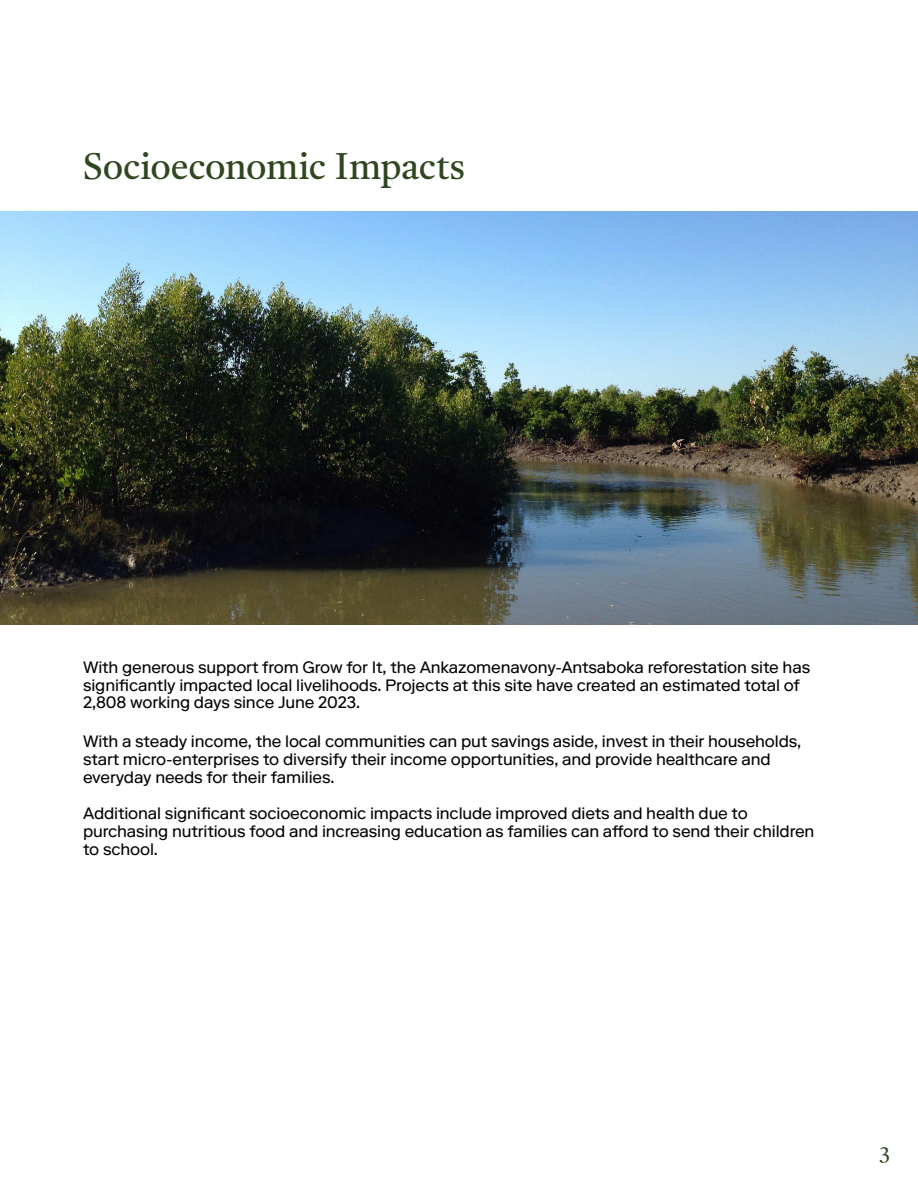
<style>
.page{position:relative;width:918px;height:1188px;background:#fff}
.page>*{position:absolute;margin:0;border:0;box-sizing:border-box;transform-origin:0 0}
.t1{font:36px "Tiro Bangla";letter-spacing:-.005em;color:#304620}
.t2{font:20.1px "Tiro Bangla";color:#30461f}
.t3{font:16.5px/18px "Riforma LL";letter-spacing:-.01em;color:#040503}
</style>
<div class="page">
<img style="left:0;top:212px;width:918px;height:413px">
<p class="t1" style="left:83px;top:139px;width:383px">Socioeconomic Impacts</p>
<p class="t3" style="left:83px;top:658px;width:729px">With generous support from Grow for It, the Ankazomenavony-Antsaboka reforestation site has significantly impacted local livelihoods. Projects at this site have created an estimated total of</p>
<p class="t3" style="left:83px;top:693px;width:279px">2,808 working days since June 2023.</p>
<p class="t3" style="left:83px;top:732px;width:720px">With a steady income, the local communities can put savings aside, invest in their households, start micro-enterprises to diversify their income opportunities, and provide healthcare and everyday needs for their families.</p>
<p class="t3" style="left:83px;top:804px;width:733px">Additional significant socioeconomic impacts include improved diets and health due to purchasing nutritious food and increasing education as families can afford to send their children to school.</p>
<p class="t2" style="left:879px;top:1138px;width:12px">3</p>
</div>
